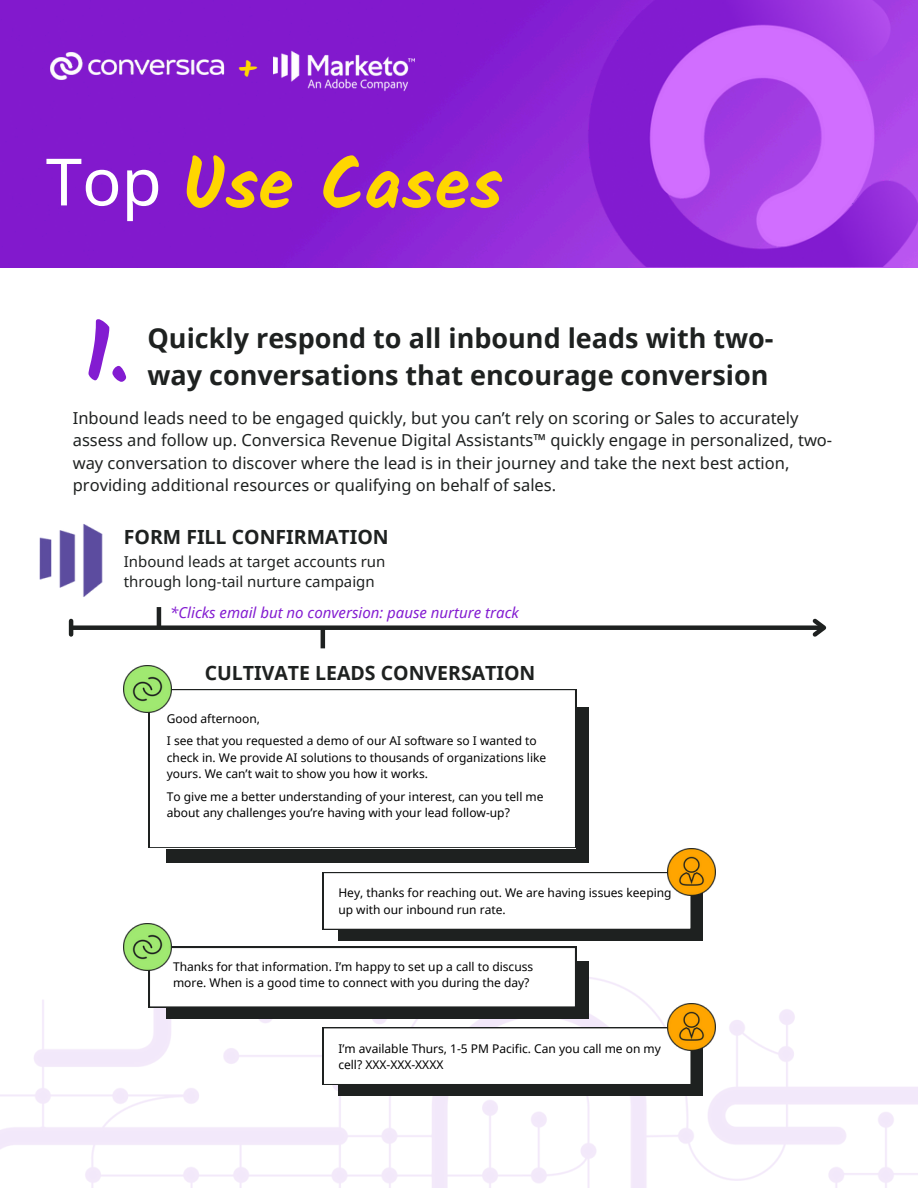
<style>
.page{position:relative;width:918px;height:1188px;background:#fff}
.page>*{position:absolute;margin:0;border:0;box-sizing:border-box;transform-origin:0 0}
.t1{font:700 82.8px "Kalam";color:#831cd1}
.t2{font:700 71.55px "Kalam";color:#ffd600}
.t3{font:65.25px "Noto Sans";color:#fff}
.t4{font:700 31.2px "Kalam";color:#ffd600}
.t5{font:700 27px/37.2px "Noto Sans";color:#1e2120}
.t6{font:700 19.5px "Noto Sans";color:#1e2120}
.t7{font:16.5px/22.5px "Noto Sans";color:#1e2120}
.t8{font:15px/20.2px "Noto Sans";color:#1e2120}
.t9{font:italic 15px "Noto Sans";color:#831cd1}
.t10{font:12px/16.5px "Noto Sans";color:#000}
</style>
<div class="page">
<img style="left:0;top:0;width:582px;height:267px">
<img style="left:46px;top:48px;width:182px;height:37px">
<img style="left:582px;top:0;width:336px;height:267px">
<img style="left:274px;top:36px;width:140px;height:71px">
<img style="left:39px;top:524px;width:64px;height:73px">
<div style="left:72px;top:625px;width:752px;height:5px;background:#1e2120"></div>
<hr style="left:69px;top:621px;width:4px;height:13px;background:#1e2120">
<svg style="left:809px;top:618px;width:18px;height:19px"></svg>
<hr style="left:157px;top:607px;width:4px;height:21px;background:#1e2120">
<hr style="left:321px;top:628px;width:4px;height:20px;background:#1e2120">
<div style="left:167px;top:707px;width:421px;height:155px;background:#1e2120"></div>
<svg style="left:149px;top:689px;width:427px;height:159px"></svg>
<svg style="left:323px;top:872px;width:379px;height:69px"></svg>
<img style="left:124px;top:665px;width:47px;height:48px">
<img style="left:0;top:969px;width:918px;height:219px">
<svg style="left:149px;top:947px;width:439px;height:72px"></svg>
<img style="left:124px;top:923px;width:47px;height:47px">
<img style="left:668px;top:848px;width:47px;height:47px">
<svg style="left:323px;top:1027px;width:379px;height:69px"></svg>
<img style="left:668px;top:1003px;width:47px;height:48px">
<h2 class="t4" style="left:238px;top:50px;width:20px">+</h2>
<p class="t3" style="left:46px;top:136px;width:117px">Top</p>
<h3 class="t2" style="left:182px;top:142px;width:322px">Use Cases</h3>
<h5 class="t1" style="left:85px;top:304px;width:46px">1.</h5>
<h6 class="t5" style="left:147px;top:319px;width:628px">Quickly respond to all inbound leads with two&shy;way conversations that encourage conversion</h6>
<h6 class="t7" style="left:73px;top:406px;width:761px">Inbound leads need to be engaged quickly, but you can’t rely on scoring or Sales to accurately assess and follow up. Conversica Revenue Digital Assistants™ quickly engage in personalized, two&shy;way conversation to discover where the lead is in their journey and take the next best action, providing additional resources or qualifying on behalf of sales.</h6>
<p class="t6" style="left:124px;top:523px;width:266px">FORM FILL CONFIRMATION</p>
<p class="t8" style="left:124px;top:551px;width:263px">Inbound leads at target accounts run through long-tail nurture campaign</p>
<p class="t9" style="left:170px;top:602px;width:350px">*Clicks email but no conversion: pause nurture track</p>
<p class="t6" style="left:205px;top:659px;width:332px">CULTIVATE LEADS CONVERSATION</p>
<p class="t10" style="left:167px;top:710px;width:95px">Good afternoon,</p>
<p class="t10" style="left:167px;top:732px;width:381px">I see that you requested a demo of our AI software so I wanted to check in. We provide AI solutions to thousands of organizations like yours. We can’t wait to show you how it works.</p>
<p class="t10" style="left:167px;top:788px;width:378px">To give me a better understanding of your interest, can you tell me about any challenges you’re having with your lead follow-up?</p>
<p class="t10" style="left:338px;top:885px;width:335px">Hey, thanks for reaching out. We are having issues keeping up with our inbound run rate.</p>
<p class="t10" style="left:173px;top:958px;width:362px">Thanks for that information. I’m happy to set up a call to discuss more. When is a good time to connect with you during the day?</p>
<p class="t10" style="left:338px;top:1040px;width:324px">I’m available Thurs, 1-5 PM Pacific. Can you call me on my cell? XXX-XXX-XXXX</p>
</div>
